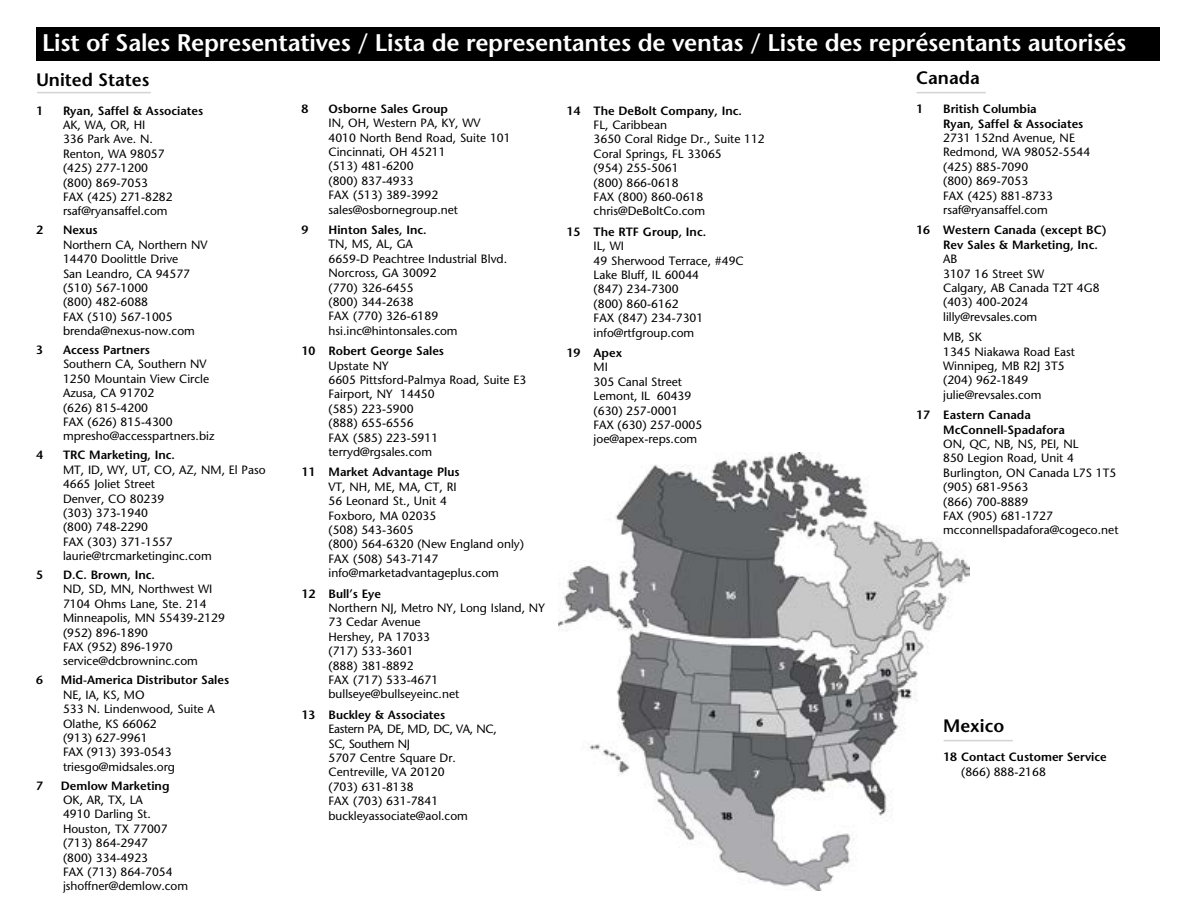
<style>
.page{position:relative;width:1188px;height:918px;background:#fff}
.page>*{position:absolute;margin:0;border:0;box-sizing:border-box;transform-origin:0 0}
.t1{font:600 24px "Stone Sans";letter-spacing:-.01em;color:#fff}
.t2{font:600 18px "Stone Sans";color:#000}
.t3{font:12px/14.4px "Stone Sans";color:#000}
.t4{font:600 12px/14.4px "Stone Sans";color:#000}
</style>
<div class="page">
<img style="left:558px;top:452px;width:411px;height:439px">
<div style="left:36px;top:27px;width:1124px;height:33px;background:#000"></div>
<hr style="left:37px;top:92px;width:114px;height:1px;background:#d1d3d4">
<hr style="left:917px;top:92px;width:69px;height:1px;background:#d1d3d4">
<hr style="left:944px;top:740px;width:69px;height:1px;background:#d1d3d4">
<h1 class="t1" style="left:42px;top:28px;width:1086px">List of Sales Representatives / Lista de representantes de ventas / Liste des représentants autorisés</h1>
<h2 class="t2" style="left:36px;top:69px;width:115px">United States</h2>
<p class="t4" style="left:36px;top:103px;width:8px">1</p>
<p class="t4" style="left:63px;top:103px;width:142px">Ryan, Saffel &amp; Associates</p>
<p class="t3" style="left:63px;top:118px;width:111px">AK, WA, OR, HI<br>336 Park Ave. N.<br>Renton, WA 98057 (425) 277-1200 (800) 869-7053<br>FAX (425) 271-8282 rsaf@ryansaffel.com</p>
<p class="t4" style="left:36px;top:223px;width:8px">2</p>
<p class="t4" style="left:63px;top:223px;width:36px">Nexus</p>
<p class="t3" style="left:63px;top:237px;width:146px">Northern CA, Northern NV<br>14470 Doolittle Drive<br>San Leandro, CA 94577 (510) 567-1000<br>(800) 482-6088<br>FAX (510) 567-1005 brenda@nexus-now.com</p>
<p class="t4" style="left:36px;top:343px;width:8px">3</p>
<p class="t4" style="left:63px;top:343px;width:89px">Access Partners</p>
<p class="t3" style="left:63px;top:357px;width:153px">Southern CA, Southern NV<br>1250 Mountain View Circle<br>Azusa, CA 91702<br>(626) 815-4200<br>FAX (626) 815-4300 mpresho@accesspartners.biz</p>
<p class="t4" style="left:36px;top:448px;width:8px">4</p>
<p class="t4" style="left:63px;top:448px;width:114px">TRC Marketing, Inc.</p>
<p class="t3" style="left:63px;top:462px;width:204px">MT, ID, WY, UT, CO, AZ, NM, El Paso<br>4665 Joliet Street<br>Denver, CO 80239<br>(303) 373-1940<br>(800) 748-2290<br>FAX (303) 371-1557 laurie@trcmarketinginc.com</p>
<p class="t4" style="left:36px;top:568px;width:8px">5</p>
<p class="t4" style="left:63px;top:568px;width:94px">D.C. Brown, Inc.</p>
<p class="t3" style="left:63px;top:582px;width:164px">ND, SD, MN, Northwest WI<br>7104 Ohms Lane, Ste. 214<br>Minneapolis, MN 55439-2129 (952) 896-1890<br>FAX (952) 896-1970 service@dcbrowninc.com</p>
<p class="t4" style="left:36px;top:673px;width:8px">6</p>
<p class="t4" style="left:61px;top:673px;width:170px">Mid-America Distributor Sales</p>
<p class="t3" style="left:63px;top:687px;width:153px">NE, IA, KS, MO<br>533 N. Lindenwood, Suite A<br>Olathe, KS 66062<br>(913) 627-9961<br>FAX (913) 393-0543 triesgo@midsales.org</p>
<p class="t4" style="left:36px;top:778px;width:8px">7</p>
<p class="t4" style="left:61px;top:778px;width:110px">Demlow Marketing</p>
<p class="t3" style="left:63px;top:793px;width:127px">OK, AR, TX, LA<br>4910 Darling St.<br>Houston, TX 77007 (713) 864-2947<br>(800) 334-4923<br>FAX (713) 864-7054 jshoffner@demlow.com</p>
<p class="t4" style="left:302px;top:101px;width:8px">8</p>
<p class="t4" style="left:328px;top:101px;width:121px">Osborne Sales Group</p>
<p class="t3" style="left:328px;top:116px;width:184px">IN, OH, Western PA, KY, WV<br>4010 North Bend Road, Suite 101<br>Cincinnati, OH 45211<br>(513) 481-6200<br>(800) 837-4933<br>FAX (513) 389-3992 sales@osbornegroup.net</p>
<p class="t4" style="left:302px;top:223px;width:8px">9</p>
<p class="t4" style="left:328px;top:223px;width:100px">Hinton Sales, Inc.</p>
<p class="t3" style="left:328px;top:237px;width:180px">TN, MS, AL, GA<br>6659-D Peachtree Industrial Blvd.<br>Norcross, GA 30092<br>(770) 326-6455<br>(800) 344-2638<br>FAX (770) 326-6189 hsi.inc@hintonsales.com</p>
<p class="t4" style="left:302px;top:344px;width:144px">10 Robert George Sales</p>
<p class="t3" style="left:328px;top:358px;width:199px">Upstate NY<br>6605 Pittsford-Palmya Road, Suite E3<br>Fairport, NY 14450<br>(585) 223-5900<br>(888) 655-6556<br>FAX (585) 223-5911 terryd@rgsales.com</p>
<p class="t4" style="left:302px;top:465px;width:160px">11 Market Advantage Plus</p>
<p class="t3" style="left:328px;top:479px;width:197px">VT, NH, ME, MA, CT, RI<br>56 Leonard St., Unit 4<br>Foxboro, MA 02035<br>(508) 543-3605<br>(800) 564-6320 (New England only)<br>FAX (508) 543-7147 info@marketadvantageplus.com</p>
<p class="t4" style="left:302px;top:586px;width:81px">12 Bull’s Eye</p>
<p class="t3" style="left:328px;top:601px;width:218px">Northern NJ, Metro NY, Long Island, NY<br>73 Cedar Avenue<br>Hershey, PA 17033<br>(717) 533-3601<br>(888) 381-8892<br>FAX (717) 533-4671 bullseye@bullseyeinc.net</p>
<p class="t4" style="left:302px;top:707px;width:145px">13 Buckley &amp; Associates</p>
<p class="t3" style="left:328px;top:722px;width:170px">Eastern PA, DE, MD, DC, VA, NC,<br>SC, Southern NJ<br>5707 Centre Square Dr.<br>Centreville, VA 20120<br>(703) 631-8138<br>FAX (703) 631-7841 buckleyassociate@aol.com</p>
<p class="t4" style="left:567px;top:103px;width:177px">14 The DeBolt Company, Inc.</p>
<p class="t3" style="left:594px;top:118px;width:173px">FL, Caribbean<br>3650 Coral Ridge Dr., Suite 112<br>Coral Springs, FL 33065<br>(954) 255-5061<br>(800) 866-0618<br>FAX (800) 860-0618 chris@DeBoltCo.com</p>
<p class="t4" style="left:567px;top:224px;width:141px">15 The RTF Group, Inc.</p>
<p class="t3" style="left:594px;top:239px;width:152px">IL, WI<br>49 Sherwood Terrace, #49C<br>Lake Bluff, IL 60044<br>(847) 234-7300<br>(800) 860-6162<br>FAX (847) 234-7301 info@rtfgroup.com</p>
<p class="t4" style="left:567px;top:346px;width:57px">19 Apex</p>
<p class="t3" style="left:594px;top:360px;width:110px">MI<br>305 Canal Street<br>Lemont, IL 60439 (630) 257-0001<br>FAX (630) 257-0005 joe@apex-reps.com</p>
<h2 class="t2" style="left:916px;top:67px;width:65px">Canada</h2>
<p class="t4" style="left:916px;top:102px;width:8px">1</p>
<p class="t4" style="left:943px;top:102px;width:142px">British Columbia<br>Ryan, Saffel &amp; Associates</p>
<p class="t3" style="left:943px;top:131px;width:149px">2731 152nd Avenue, NE<br>Redmond, WA 98052-5544 (425) 885-7090<br>(800) 869-7053<br>FAX (425) 881-8733 rsaf@ryansaffel.com</p>
<p class="t4" style="left:943px;top:223px;width:165px;text-indent:-27px">16 Western Canada (except BC)<br>Rev Sales &amp; Marketing, Inc.</p>
<p class="t3" style="left:943px;top:252px;width:158px">AB<br>3107 16 Street SW<br>Calgary, AB Canada T2T 4G8 (403) 400-2024 lilly@revsales.com</p>
<p class="t3" style="left:943px;top:330px;width:133px">MB, SK<br>1345 Niakawa Road East<br>Winnipeg, MB R2J 3T5 (204) 962-1849 julie@revsales.com</p>
<p class="t4" style="left:943px;top:408px;width:123px;text-indent:-27px">17 Eastern Canada<br>McConnell-Spadafora</p>
<p class="t3" style="left:943px;top:437px;width:177px">ON, QC, NB, NS, PEI, NL<br>850 Legion Road, Unit 4<br>Burlington, ON Canada L7S 1T5 (905) 681-9563<br>(866) 700-8889<br>FAX (905) 681-1727 mcconnellspadafora@cogeco.net</p>
<h2 class="t2" style="left:943px;top:715px;width:63px">Mexico</h2>
<p class="t4" style="left:943px;top:750px;width:165px">18 Contact Customer Service</p>
<p class="t3" style="left:961px;top:764px;width:86px">(866) 888-2168</p>
</div>
